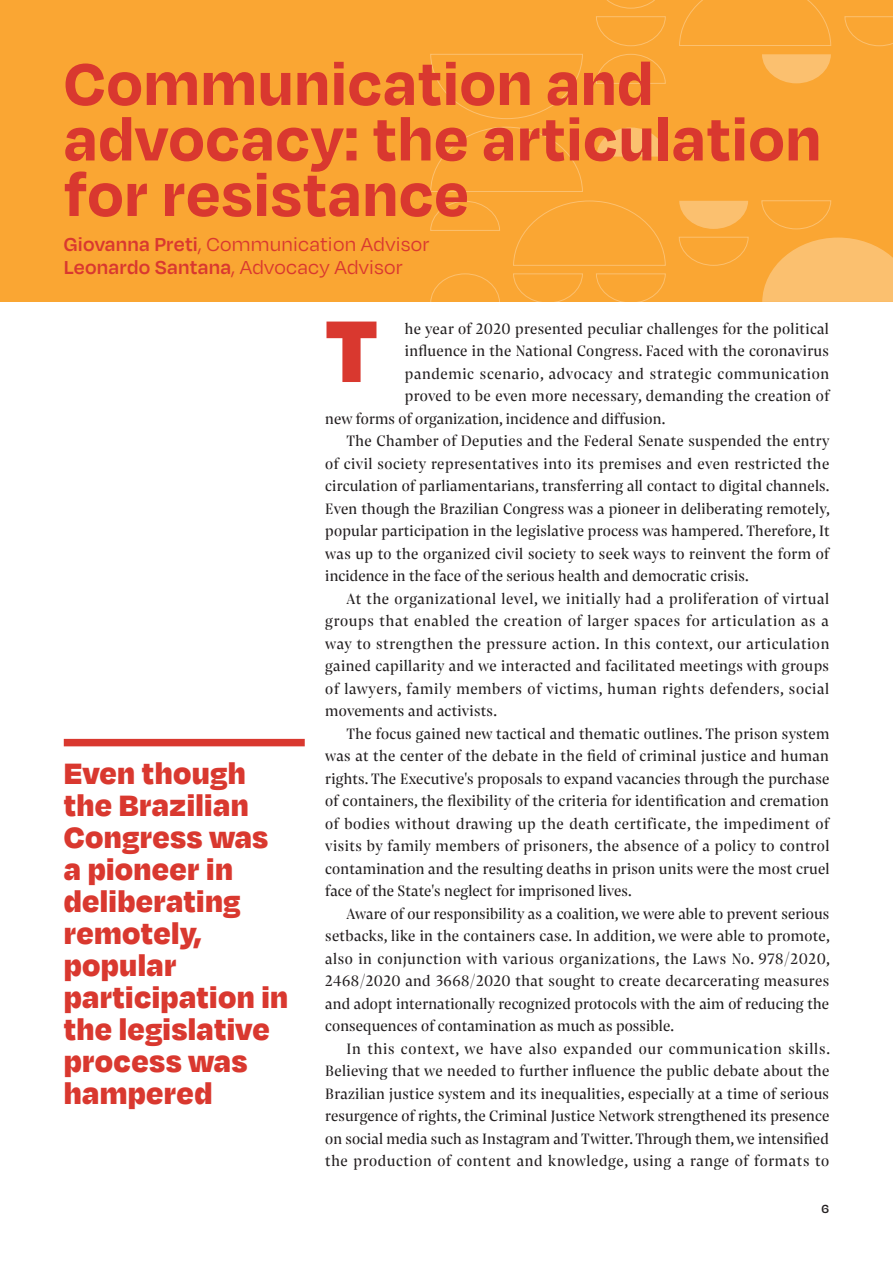
<style>
.page{position:relative;width:893px;height:1263px;background:#fff}
.page>*{position:absolute;margin:0;border:0;box-sizing:border-box;transform-origin:0 0}
.TIT_PADRAO1{font:900 100.8px "Degular";color:#d9382f}
.TIT_PADRAO1-2{font:700 67.5px/55.5px "Degular";letter-spacing:.01em;color:#d9382f}
.TIT_PADRAO1-3{font:900 33.9px/32px "Degular";letter-spacing:.01em;color:#d9382f}
.TIT_PADRAO1-4{font:21.6px "Degular";letter-spacing:.01em;color:#d9382f}
.TXT_CORRIDOSERIFADO{font:15.75px/22.5px "Pensum Display";letter-spacing:.02em;color:#231f20;text-align:justify}
.TXT_CORRIDOSERIFADO-2{font:15.75px "Pensum Display";letter-spacing:.04em;color:#231f20}
.t1{font:600 13.5px "Degular";color:#231f20}
.s1{font-weight:600}
</style>
<div class="page">
<div style="left:0;top:0;width:893px;height:301px;background:#faa633"></div>
<svg style="left:513px;top:200px;width:153px;height:66px"></svg>
<svg style="left:762px;top:238px;width:131px;height:63px"></svg>
<svg style="left:430px;top:126px;width:153px;height:66px"></svg>
<svg style="left:430px;top:54px;width:153px;height:65px"></svg>
<svg style="left:430px;top:273px;width:70px;height:28px"></svg>
<svg style="left:679px;top:201px;width:69px;height:28px"></svg>
<svg style="left:761px;top:200px;width:70px;height:30px"></svg>
<svg style="left:678px;top:236px;width:71px;height:30px"></svg>
<svg style="left:430px;top:201px;width:70px;height:30px"></svg>
<svg style="left:596px;top:54px;width:70px;height:30px"></svg>
<svg style="left:762px;top:54px;width:69px;height:29px"></svg>
<svg style="left:596px;top:16px;width:70px;height:30px"></svg>
<svg style="left:679px;top:0;width:152px;height:46px"></svg>
<svg style="left:607px;top:0;width:48px;height:9px"></svg>
<svg style="left:844px;top:16px;width:49px;height:30px"></svg>
<svg style="left:596px;top:127px;width:69px;height:30px"></svg>
<svg style="left:513px;top:273px;width:70px;height:28px"></svg>
<svg style="left:596px;top:273px;width:70px;height:28px"></svg>
<div style="left:64px;top:739px;width:241px;height:7px;background:#d9382f"></div>
<p class="TIT_PADRAO1-2" style="left:64px;top:53px;width:759px">Communication and advocacy: the articulation for resistance</p>
<p class="TIT_PADRAO1-4" style="left:64px;top:231px;width:367px"><span class="s1">Giovanna Preti</span>, Communication Advisor</p>
<p class="TIT_PADRAO1-4" style="left:64px;top:254px;width:341px"><span class="s1">Leonardo Santana</span>, Advocacy Advisor</p>
<p class="TIT_PADRAO1-3" style="left:64px;top:755px;width:226px">Even though the Brazilian<br>Congress was a pioneer in deliberating remotely, popular participation in the legislative process was hampered</p>
<p class="TIT_PADRAO1" style="left:325px;top:284px;width:54px">T</p>
<p class="TXT_CORRIDOSERIFADO" style="left:405px;top:317px;width:426px">he year of 2020 presented peculiar challenges for the political</p>
<p class="TXT_CORRIDOSERIFADO" style="left:405px;top:339px;width:426px">influence in the National Congress. Faced with the coronavirus</p>
<p class="TXT_CORRIDOSERIFADO-2" style="left:405px;top:362px;width:426px">pandemic scenario, advocacy and strategic communication</p>
<p class="TXT_CORRIDOSERIFADO" style="left:405px;top:384px;width:426px">proved to be even more necessary, demanding the creation of</p>
<p class="TXT_CORRIDOSERIFADO" style="left:325px;top:407px;width:341px">new forms of organization, incidence and diffusion.</p>
<p class="TXT_CORRIDOSERIFADO" style="left:325px;top:429px;width:506px;text-indent:21px">The Chamber of Deputies and the Federal Senate suspended the entry of civil society representatives into its premises and even restricted the circulation of parliamentarians, transferring all contact to digital channels.<br>Even though the Brazilian Congress was a pioneer in deliberating remotely, popular participation in the legislative process was hampered. Therefore, It was up to the organized civil society to seek ways to reinvent the form of incidence in the face of the serious health and democratic crisis.</p>
<p class="TXT_CORRIDOSERIFADO" style="left:325px;top:587px;width:506px;text-indent:21px">At the organizational level, we initially had a proliferation of virtual groups that enabled the creation of larger spaces for articulation as a way to strengthen the pressure action. In this context, our articulation gained capillarity and we interacted and facilitated meetings with groups of lawyers, family members of victims, human rights defenders, social movements and activists.</p>
<p class="TXT_CORRIDOSERIFADO" style="left:325px;top:722px;width:506px;text-indent:21px">The focus gained new tactical and thematic outlines. The prison system was at the center of the debate in the field of criminal justice and human rights. The Executive's proposals to expand vacancies through the purchase of containers, the flexibility of the criteria for identification and cremation of bodies without drawing up the death certificate, the impediment of visits by family members of prisoners, the absence of a policy to control contamination and the resulting deaths in prison units were the most cruel face of the State's neglect for imprisoned lives.</p>
<p class="TXT_CORRIDOSERIFADO" style="left:325px;top:902px;width:506px;text-indent:21px">Aware of our responsibility as a coalition, we were able to prevent serious setbacks, like in the containers case. In addition, we were able to promote, also in conjunction with various organizations, the Laws No. 978/2020, 2468/2020 and 3668/2020 that sought to create decarcerating measures and adopt internationally recognized protocols with the aim of reducing the consequences of contamination as much as possible.</p>
<p class="TXT_CORRIDOSERIFADO" style="left:325px;top:1037px;width:506px;text-indent:21px">In this context, we have also expanded our communication skills.<br>Believing that we needed to further influence the public debate about the Brazilian justice system and its inequalities, especially at a time of serious resurgence of rights, the Criminal Justice Network strengthened its presence on social media such as Instagram and Twitter. Through them, we intensified the production of content and knowledge, using a range of formats to</p>
<p class="t1" style="left:821px;top:1200px;width:9px">6</p>
</div>
